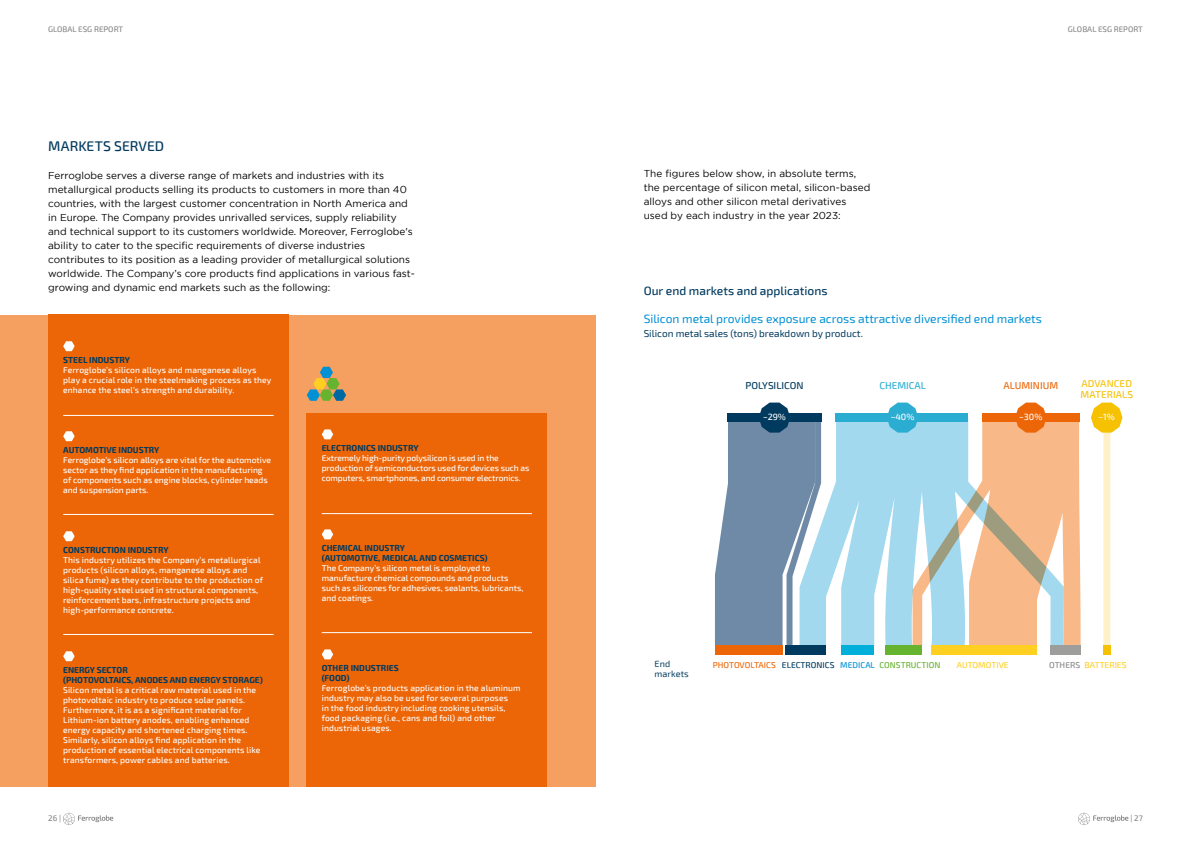
<style>
.page{position:relative;width:1191px;height:842px;background:#fff}
.page>*{position:absolute;margin:0;border:0;box-sizing:border-box;transform-origin:0 0}
.t1{font:500 14px "Exo 2";color:#003a5e}
.t2{font:12px "Exo 2";color:#0090d4}
.t3{font:500 12px "Exo 2";color:#0090d4}
.t4{font:500 12px "Exo 2";color:#003a5e}
.t5{font:10px/14px "Gotham";color:#000}
.t6{font:10px "Exo 2";color:#003a5e}
.t7{font:500 10px/11px "Exo 2";letter-spacing:.01em;color:#f6c100}
.t8{font:500 10px "Exo 2";color:#003a5e}
.t9{font:500 10px "Exo 2";color:#ec6608}
.t10{font:500 10px "Exo 2";color:#2badd2}
.t11{font:9px "Exo 2";color:#003a5e}
.t12{font:500 9px "Exo 2";color:#fff}
.t13{font:500 8.5px/10px "Exo 2";letter-spacing:.01em;color:#fff}
.t14{font:700 8.5px/10px "Exo 2";color:#003a5e}
.t15{font:500 8.5px/10px "Exo 2";letter-spacing:-.01em;color:#fff}
.t16{font:500 8.5px "Exo 2";color:#ec6608}
.t17{font:500 8.5px "Exo 2";color:#ffcf21}
.t18{font:500 8px "Exo 2";color:#878787}
.s1{color:#003a5e}
.s2{color:#0090d4}
.s3{color:#65b32e}
.s4{color:#878787}
</style>
<div class="page">
<div style="left:0;top:315px;width:595px;height:472px;background:#f5a061"></div>
<div style="left:48px;top:315px;width:241px;height:472px;background:#ec6608"></div>
<hr style="left:63px;top:415px;width:211px;height:1px;background:#fff">
<hr style="left:63px;top:514px;width:211px;height:1px;background:#fff">
<hr style="left:63px;top:634px;width:211px;height:1px;background:#fff">
<svg style="left:63px;top:341px;width:12px;height:10px"></svg>
<svg style="left:63px;top:431px;width:12px;height:10px"></svg>
<svg style="left:63px;top:531px;width:12px;height:10px"></svg>
<svg style="left:63px;top:651px;width:12px;height:10px"></svg>
<div style="left:307px;top:413px;width:240px;height:374px;background:#ec6608"></div>
<hr style="left:322px;top:513px;width:210px;height:1px;background:#fff">
<hr style="left:322px;top:632px;width:210px;height:1px;background:#fff">
<svg style="left:322px;top:429px;width:11px;height:10px"></svg>
<svg style="left:322px;top:529px;width:11px;height:10px"></svg>
<svg style="left:322px;top:649px;width:11px;height:10px"></svg>
<svg style="left:307px;top:367px;width:39px;height:34px"></svg>
<svg style="left:821px;top:419px;width:65px;height:227px;fill:#a2d9ef"></svg>
<div style="left:1103px;top:419px;width:7px;height:227px;background:#fff0c7"></div>
<div style="left:835px;top:413px;width:133px;height:9px;background:#2badd2"></div>
<svg style="left:715px;top:403px;width:106px;height:243px"></svg>
<svg style="left:886px;top:403px;width:194px;height:243px;background:#d2c9b8"></svg>
<svg style="left:1091px;top:403px;width:31px;height:30px"></svg>
<div style="left:715px;top:645px;width:67px;height:10px;background:#ec6608"></div>
<div style="left:786px;top:645px;width:40px;height:10px;background:#003a5e"></div>
<div style="left:841px;top:645px;width:33px;height:10px;background:#00b0da"></div>
<div style="left:931px;top:645px;width:106px;height:10px;background:#ffcf21"></div>
<div style="left:885px;top:645px;width:37px;height:10px;background:#65b32e"></div>
<div style="left:1050px;top:645px;width:31px;height:10px;background:#9d9d9c"></div>
<div style="left:1103px;top:645px;width:7px;height:10px;background:#f6c100"></div>
<svg style="left:63px;top:813px;width:50px;height:12px"></svg>
<svg style="left:1078px;top:813px;width:50px;height:12px"></svg>
<p class="t18" style="left:48px;top:25px;width:76px">GLOBAL ESG REPORT</p>
<p class="t18" style="left:1068px;top:25px;width:76px">GLOBAL ESG REPORT</p>
<h1 class="t1" style="left:48px;top:138px;width:117px">MARKETS SERVED</h1>
<p class="t5" style="left:48px;top:168px;width:368px">Ferroglobe serves a diverse range of markets and industries with its metallurgical products selling its products to customers in more than 40 countries, with the largest customer concentration in North America and in Europe. The Company provides unrivalled services, supply reliability and technical support to its customers worldwide. Moreover, Ferroglobe's ability to cater to the specific requirements of diverse industries contributes to its position as a leading provider of metallurgical solutions worldwide. The Company’s core products find applications in various fast&shy;growing and dynamic end markets such as the following:</p>
<p class="t5" style="left:643px;top:166px;width:228px">The figures below show, in absolute terms, the percentage of silicon metal, silicon-based alloys and other silicon metal derivatives used by each industry in the year 2023:</p>
<h2 class="t4" style="left:643px;top:284px;width:185px">Our end markets and applications</h2>
<h2 class="t2" style="left:643px;top:310px;width:400px">Silicon metal provides exposure across attractive diversified end markets</h2>
<p class="t6" style="left:643px;top:326px;width:221px">Silicon metal sales (tons) breakdown by product.</p>
<h2 class="t3" style="left:654px;top:308px;width:399px">Silicon metal provides exposure across attractive diversifed end markets</h2>
<p class="t11" style="left:654px;top:325px;width:199px">Silicon metal sales (tons) breakdown by product.</p>
<p class="t14" style="left:63px;top:355px;width:68px">STEEL INDUSTRY</p>
<p class="t13" style="left:63px;top:365px;width:210px">Ferroglobe’s silicon alloys and manganese alloys play a crucial role in the steelmaking process as they enhance the steel’s strength and durability.</p>
<p class="t14" style="left:63px;top:445px;width:98px">AUTOMOTIVE INDUSTRY</p>
<p class="t13" style="left:63px;top:455px;width:209px">Ferroglobe’s silicon alloys are vital for the automotive sector as they find application in the manufacturing of components such as engine blocks, cylinder heads and suspension parts.</p>
<p class="t14" style="left:63px;top:545px;width:107px">CONSTRUCTION INDUSTRY</p>
<p class="t13" style="left:63px;top:555px;width:201px">This industry utilizes the Company’s metallurgical products (silicon alloys, manganese alloys and silica fume) as they contribute to the production of high-quality steel used in structural components, reinforcement bars, infrastructure projects and high-performance concrete.</p>
<p class="t14" style="left:63px;top:665px;width:201px">ENERGY SECTOR<br>(PHOTOVOLTAICS, ANODES AND ENERGY STORAGE)</p>
<p class="t13" style="left:63px;top:685px;width:199px">Silicon metal is a critical raw material used in the photovoltaic industry to produce solar panels.<br>Furthermore, it is as a significant material for Lithium-ion battery anodes, enabling enhanced energy capacity and shortened charging times.<br>Similarly, silicon alloys find application in the production of essential electrical components like transformers, power cables and batteries.</p>
<p class="t14" style="left:322px;top:443px;width:98px">ELECTRONICS INDUSTRY</p>
<p class="t15" style="left:322px;top:453px;width:209px">Extremely high-purity polysilicon is used in the production of semiconductors used for devices such as computers, smartphones, and consumer electronics.</p>
<p class="t14" style="left:322px;top:543px;width:167px">CHEMICAL INDUSTRY<br>(AUTOMOTIVE, MEDICAL AND COSMETICS)</p>
<p class="t13" style="left:322px;top:563px;width:203px">The Company’s silicon metal is employed to manufacture chemical compounds and products such as silicones for adhesives, sealants, lubricants, and coatings.</p>
<p class="t14" style="left:322px;top:663px;width:78px">OTHER INDUSTRIES (FOOD)</p>
<p class="t13" style="left:322px;top:683px;width:200px">Ferroglobe’s products application in the aluminum industry may also be used for several purposes<br>in the food industry including cooking utensils, food packaging (i.e., cans and foil) and other industrial usages.</p>
<p class="t8" style="left:745px;top:380px;width:60px">POLYSILICON</p>
<p class="t9" style="left:1003px;top:380px;width:56px">ALUMINIUM</p>
<p class="t7" style="left:1080px;top:379px;width:54px">ADVANCED<br>MATERIALS</p>
<p class="t10" style="left:879px;top:380px;width:48px">CHEMICAL</p>
<p class="t12" style="left:763px;top:412px;width:25px">~29%</p>
<p class="t12" style="left:890px;top:412px;width:25px">~40%</p>
<p class="t12" style="left:1019px;top:412px;width:25px">~30%</p>
<p class="t12" style="left:1098px;top:412px;width:18px">~1%</p>
<p class="t11" style="left:654px;top:659px;width:17px">End</p>
<p class="t16" style="left:712px;top:660px;width:229px">PHOTOVOLTAICS <span class="s1">ELECTRONICS</span> <span class="s2">MEDICAL</span> <span class="s3">CONSTRUCTION</span></p>
<p class="t17" style="left:956px;top:660px;width:53px">AUTOMOTIVE</p>
<p class="t17" style="left:1049px;top:660px;width:79px"><span class="s4">OTHERS</span> BATTERIES</p>
<p class="t11" style="left:654px;top:669px;width:36px">markets</p>
<p class="t18" style="left:48px;top:814px;width:14px">26 |</p>
<p class="t18" style="left:1130px;top:814px;width:14px">| 27</p>
</div>
